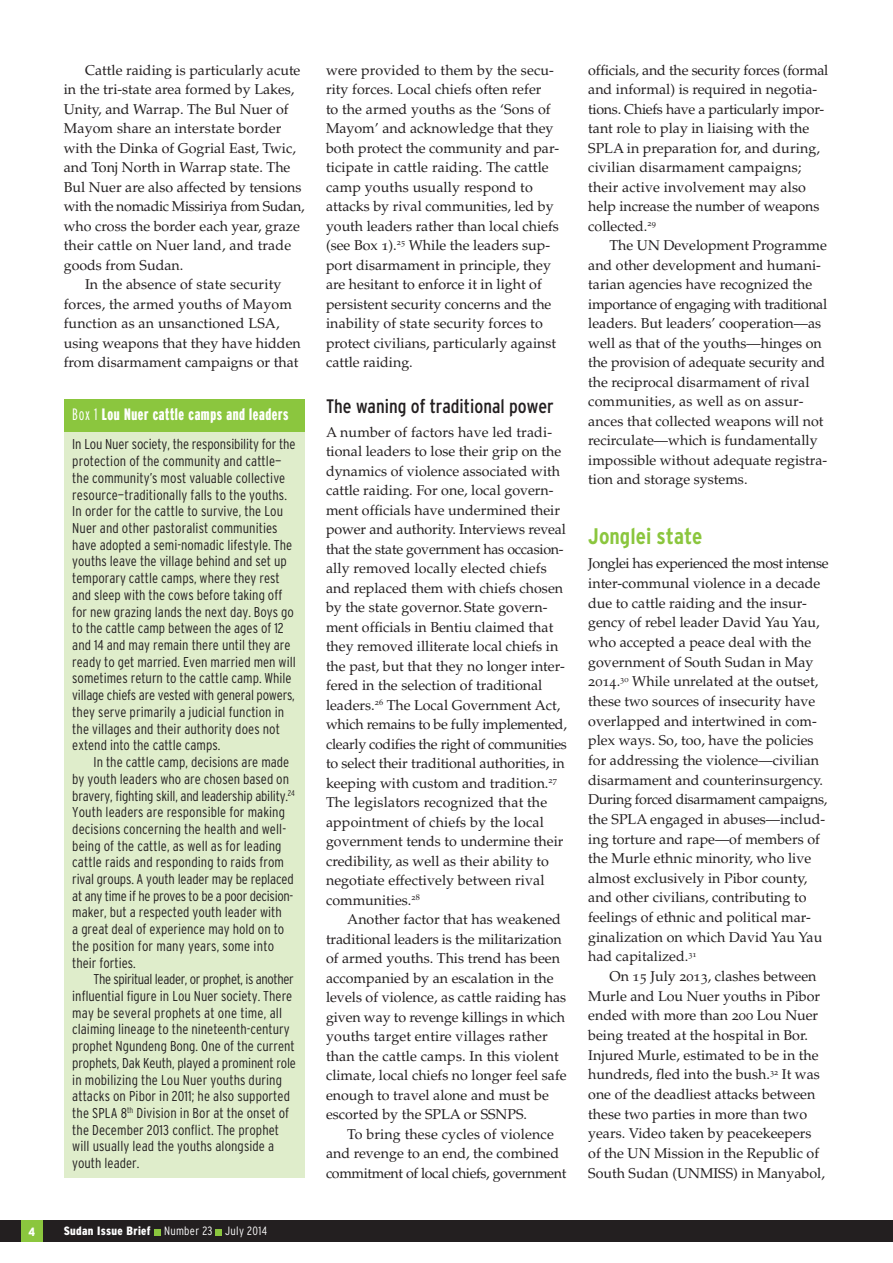
<style>
.page{position:relative;width:893px;height:1263px;background:#fff}
.page>*{position:absolute;margin:0;border:0;box-sizing:border-box;transform-origin:0 0}
.t1{font:700 condensed 22.5px "Interstate";color:#8bc63e}
.t2{font:condensed 19.5px "Interstate";color:#231f20}
.t3{font:900 extra-condensed 16.5px "Interstate";letter-spacing:.035em;color:#fff}
.t4{font:14.25px/19.5px "Palatino";color:#231f20}
.t5{font:300 condensed 14.25px/16.6px "Interstate";color:#231f20}
.t6{font:14.25px "Palatino";letter-spacing:-.025em;color:#231f20}
.t7{font:300 condensed 12px "Interstate";letter-spacing:.025em;color:#fff}
.t8{font:900 condensed 12px "Interstate";color:#fff}
.s1{font-weight:300}
.s2{font-weight:900}
.s3{font-family:"Palatino SC"}
</style>
<div class="page">
<div style="left:0;top:1220px;width:893px;height:22px;background:#231f20"></div>
<div style="left:154px;top:1229px;width:7px;height:6px;background:#8bc63e"></div>
<svg style="left:216px;top:1229px;width:6px;height:6px"></svg>
<div style="left:21px;top:1220px;width:22px;height:22px;background:#8bc63e"></div>
<div style="left:64px;top:399px;width:241px;height:779px;background:#dfedcb"></div>
<div style="left:64px;top:399px;width:241px;height:33px;background:#8bc63e"></div>
<p class="t4" style="left:85px;top:60px;width:217px">Cattle raiding is particularly acute</p>
<p class="t4" style="left:64px;top:80px;width:232px">in the tri-state area formed by Lakes,</p>
<p class="t4" style="left:64px;top:99px;width:226px">Unity, and Warrap. The Bul Nuer of</p>
<p class="t4" style="left:64px;top:119px;width:219px">Mayom share an interstate border</p>
<p class="t4" style="left:64px;top:138px;width:234px">with the Dinka of Gogrial East, Twic,</p>
<p class="t4" style="left:64px;top:158px;width:228px">and Tonj North in Warrap state. The</p>
<p class="t4" style="left:64px;top:177px;width:239px">Bul Nuer are also affected by tensions</p>
<p class="t6" style="left:64px;top:198px;width:242px">with the nomadic Missiriya from Sudan,</p>
<p class="t4" style="left:64px;top:216px;width:238px">who cross the border each year, graze</p>
<p class="t4" style="left:64px;top:236px;width:229px">their cattle on Nuer land, and trade</p>
<p class="t4" style="left:64px;top:255px;width:121px">goods from Sudan.</p>
<p class="t4" style="left:85px;top:275px;width:198px">In the absence of state security</p>
<p class="t4" style="left:64px;top:294px;width:230px">forces, the armed youths of Mayom</p>
<p class="t4" style="left:64px;top:314px;width:217px">function as an unsanctioned LSA,</p>
<p class="t4" style="left:64px;top:333px;width:238px">using weapons that they have hidden</p>
<p class="t4" style="left:64px;top:353px;width:236px">from disarmament campaigns or that</p>
<p class="t3" style="left:72px;top:405px;width:218px"><span class="s1">Box 1</span> Lou Nuer cattle camps and leaders</p>
<p class="t5" style="left:72px;top:436px;width:225px">In Lou Nuer society, the responsibility for the protection of the community and cattle— the community’s most valuable collective resource—traditionally falls to the youths.<br>In order for the cattle to survive, the Lou Nuer and other pastoralist communities have adopted a semi-nomadic lifestyle. The youths leave the village behind and set up temporary cattle camps, where they rest and sleep with the cows before taking off for new grazing lands the next day. Boys go to the cattle camp between the ages of 12 and 14 and may remain there until they are ready to get married. Even married men will sometimes return to the cattle camp. While village chiefs are vested with general powers, they serve primarily a judicial function in the villages and their authority does not extend into the cattle camps.</p>
<p class="t5" style="left:72px;top:754px;width:224px;text-indent:21px">In the cattle camp, decisions are made by youth leaders who are chosen based on bravery, fighting skill, and leadership ability.<sup>24<br></sup>Youth leaders are responsible for making decisions concerning the health and well&shy;being of the cattle, as well as for leading cattle raids and responding to raids from rival groups. A youth leader may be replaced at any time if he proves to be a poor decision&shy;maker, but a respected youth leader with<br>a great deal of experience may hold on to the position for many years, some into their forties.</p>
<p class="t5" style="left:72px;top:971px;width:225px;text-indent:21px">The spiritual leader, or prophet, is another influential figure in Lou Nuer society. There may be several prophets at one time, all claiming lineage to the nineteenth-century prophet Ngundeng Bong. One of the current prophets, Dak Keuth, played a prominent role in mobilizing the Lou Nuer youths during attacks on Pibor in 2011; he also supported the SPLA 8<sup>th</sup> Division in Bor at the onset of the December 2013 conflict. The prophet will usually lead the youths alongside a youth leader.</p>
<p class="t8" style="left:29px;top:1225px;width:8px">4</p>
<p class="t7" style="left:64px;top:1224px;width:205px"><span class="s2">Sudan Issue Brief</span> Number 23 July 2014</p>
<p class="t4" style="left:326px;top:60px;width:235px">were provided to them by the secu&shy;rity forces. Local chiefs often refer<br>to the armed youths as the ‘Sons of Mayom’ and acknowledge that they both protect the community and par&shy;ticipate in cattle raiding. The cattle camp youths usually respond to attacks by rival communities, led by youth leaders rather than local chiefs (see Box <span class="s3">1</span>).<sup>25</sup> While the leaders sup&shy;port disarmament in principle, they are hesitant to enforce it in light of persistent security concerns and the inability of state security forces to protect civilians, particularly against cattle raiding.</p>
<h2 class="t2" style="left:326px;top:395px;width:229px">The waning of traditional power</h2>
<p class="t4" style="left:326px;top:422px;width:242px">A number of factors have led tradi&shy;tional leaders to lose their grip on the dynamics of violence associated with cattle raiding. For one, local govern&shy;ment officials have undermined their power and authority. Interviews reveal that the state government has occasion&shy;ally removed locally elected chiefs and replaced them with chiefs chosen by the state governor. State govern&shy;ment officials in Bentiu claimed that they removed illiterate local chiefs in the past, but that they no longer inter&shy;fered in the selection of traditional leaders.<sup>26</sup> The Local Government Act, which remains to be fully implemented, clearly codifies the right of communities to select their traditional authorities, in keeping with custom and tradition.<sup>27<br></sup>The legislators recognized that the appointment of chiefs by the local government tends to undermine their credibility, as well as their ability to negotiate effectively between rival communities.<sup>28</sup></p>
<p class="t4" style="left:326px;top:910px;width:242px;text-indent:21px">Another factor that has weakened traditional leaders is the militarization of armed youths. This trend has been accompanied by an escalation in the levels of violence, as cattle raiding has given way to revenge killings in which youths target entire villages rather than the cattle camps. In this violent climate, local chiefs no longer feel safe enough to travel alone and must be escorted by the SPLA or SSNPS.</p>
<p class="t4" style="left:326px;top:1124px;width:242px;text-indent:21px">To bring these cycles of violence and revenge to an end, the combined commitment of local chiefs, government</p>
<p class="t4" style="left:588px;top:60px;width:242px">officials, and the security forces (formal and informal) is required in negotia&shy;tions. Chiefs have a particularly impor&shy;tant role to play in liaising with the SPLA in preparation for, and during, civilian disarmament campaigns; their active involvement may also help increase the number of weapons collected.<sup>29</sup></p>
<p class="t4" style="left:588px;top:236px;width:241px;text-indent:21px">The UN Development Programme and other development and humani&shy;tarian agencies have recognized the importance of engaging with traditional leaders. But leaders’ cooperation—as well as that of the youths—hinges on the provision of adequate security and the reciprocal disarmament of rival communities, as well as on assur&shy;ances that collected weapons will not recirculate—which is fundamentally impossible without adequate registra&shy;tion and storage systems.</p>
<h1 class="t1" style="left:588px;top:524px;width:116px">Jonglei state</h1>
<p class="t4" style="left:588px;top:554px;width:242px">Jonglei has experienced the most intense inter-communal violence in a decade due to cattle raiding and the insur&shy;gency of rebel leader David Yau Yau, who accepted a peace deal with the government of South Sudan in May <span class="s3">2014</span>.<sup>30</sup> While unrelated at the outset, these two sources of insecurity have overlapped and intertwined in com&shy;plex ways. So, too, have the policies for addressing the violence—civilian disarmament and counterinsurgency.<br>During forced disarmament campaigns, the SPLA engaged in abuses—includ&shy;ing torture and rape—of members of the Murle ethnic minority, who live almost exclusively in Pibor county, and other civilians, contributing to feelings of ethnic and political mar&shy;ginalization on which David Yau Yau had capitalized.<sup>31</sup></p>
<p class="t4" style="left:588px;top:967px;width:238px;text-indent:21px">On <span class="s3">15</span> July <span class="s3">2013</span>, clashes between Murle and Lou Nuer youths in Pibor ended with more than <span class="s3">200</span> Lou Nuer being treated at the hospital in Bor.<br>Injured Murle, estimated to be in the hundreds, fled into the bush.<sup>32</sup> It was one of the deadliest attacks between these two parties in more than two years. Video taken by peacekeepers of the UN Mission in the Republic of South Sudan (UNMISS) in Manyabol,</p>
</div>
